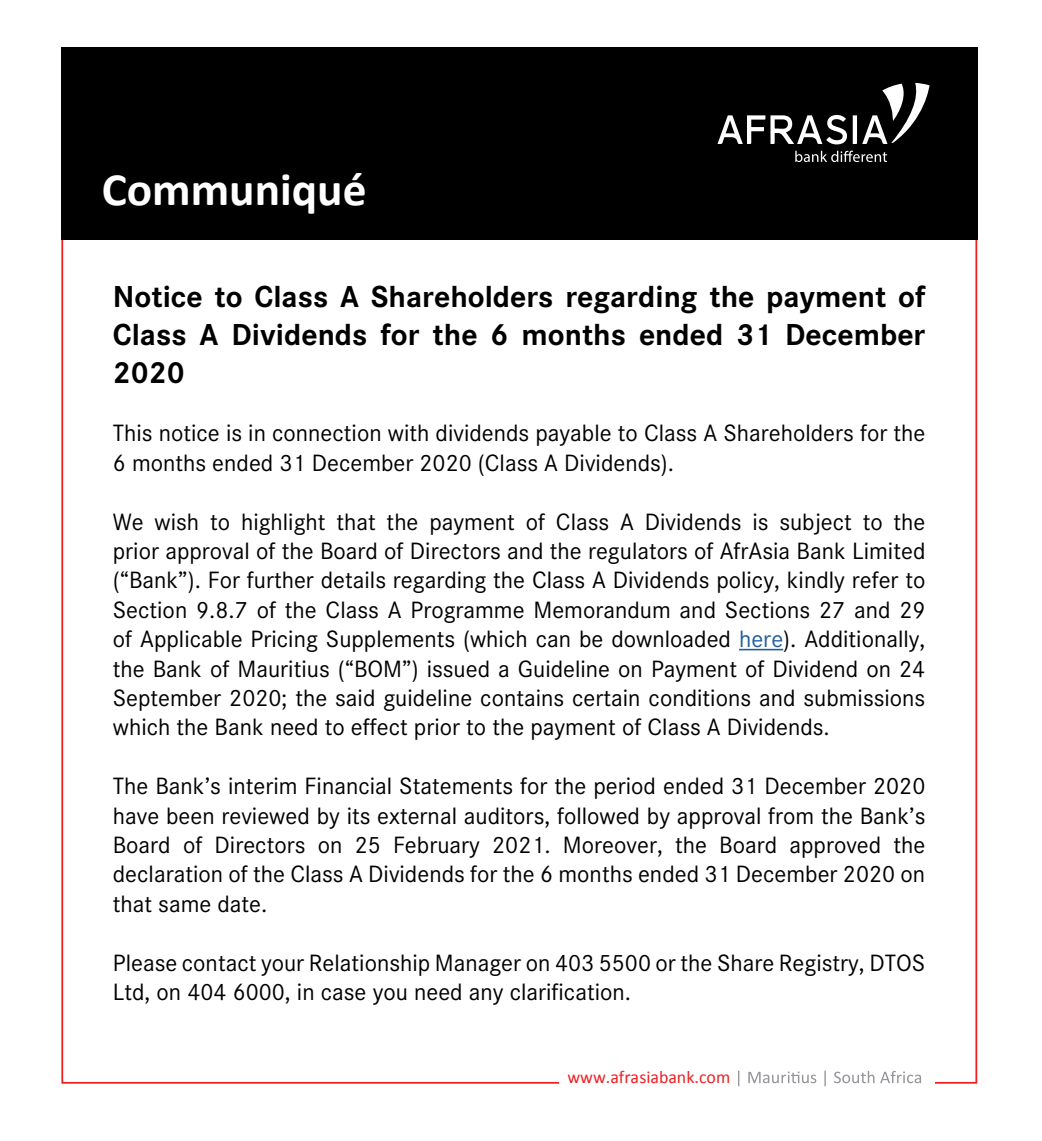
<style>
.page{position:relative;width:1042px;height:1141px;background:#fff}
.page>*{position:absolute;margin:0;border:0;box-sizing:border-box;transform-origin:0 0}
.t1{font:700 46.55px "Calibri";color:#fff}
.t2{font:700 31.5px/37.8px "Corporate S";color:#000;text-align:justify}
.t3{font:24.5px/29.4px "Corporate S";color:#000}
.t4{font:17.85px "Calibri";color:#ed2124}
.s1{color:#215e9e}
</style>
<div class="page">
<div style="left:61px;top:47px;width:916px;height:193px;background:#000"></div>
<svg style="left:795px;top:151px;width:92px;height:11px"></svg>
<svg style="left:717px;top:115px;width:130px;height:29px"></svg>
<svg style="left:853px;top:83px;width:76px;height:61px"></svg>
<svg style="left:738px;top:1071px;width:183px;height:15px"></svg>
<hr style="left:739px;top:649px;width:44px;height:1px;background:#215e9e">
<h1 class="t1" style="left:102px;top:161px;width:266px">Communiqué</h1>
<p class="t2" style="left:113px;top:278px;width:814px">Notice to Class A Shareholders regarding the payment of Class A Dividends for the 6 months ended 31 December 2020</p>
<p class="t3" style="left:113px;top:419px;width:814px">This notice is in connection with dividends payable to Class A Shareholders for the<br>6 months ended 31 December 2020 (Class A Dividends).</p>
<p class="t3" style="left:113px;top:507px;width:814px;text-align:justify">We wish to highlight that the payment of Class A Dividends is subject to the prior approval of the Board of Directors and the regulators of AfrAsia Bank Limited (“Bank”). For further details regarding the Class A Dividends policy, kindly refer to Section 9.8.7 of the Class A Programme Memorandum and Sections 27 and 29 of Applicable Pricing Supplements (which can be downloaded <span class="s1">here</span>). Additionally, the Bank of Mauritius (“BOM”) issued a Guideline on Payment of Dividend on 24<br>September 2020; the said guideline contains certain conditions and submissions which the Bank need to effect prior to the payment of Class A Dividends.</p>
<p class="t3" style="left:113px;top:772px;width:814px;text-align:justify">The Bank’s interim Financial Statements for the period ended 31 December 2020 have been reviewed by its external auditors, followed by approval from the Bank’s Board of Directors on 25 February 2021. Moreover, the Board approved the declaration of the Class A Dividends for the 6 months ended 31 December 2020 on that same date.</p>
<p class="t3" style="left:113px;top:948px;width:814px">Please contact your Relationship Manager on 403 5500 or the Share Registry, DTOS<br>Ltd, on 404 6000, in case you need any clarification.</p>
<p class="t4" style="left:567px;top:1066px;width:164px">www.afrasiabank.com</p>
</div>
